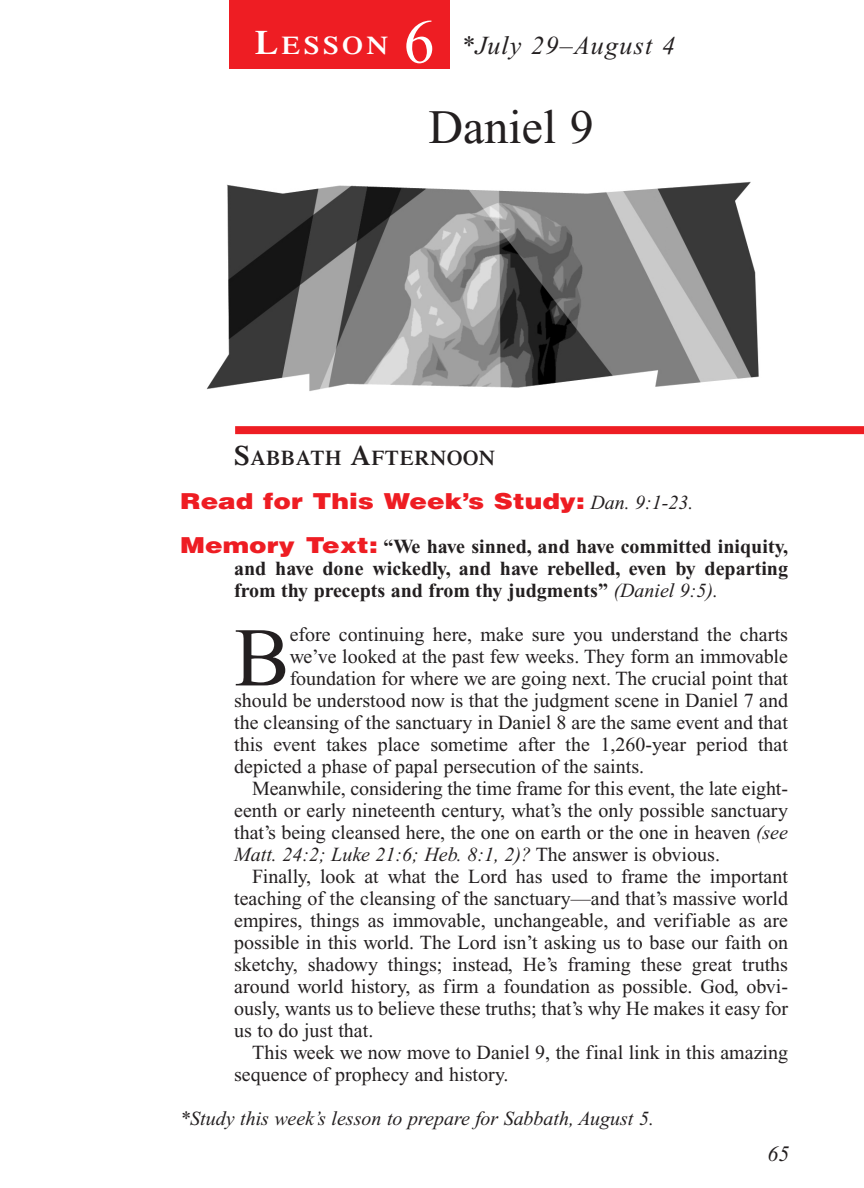
<style>
.page{position:relative;width:864px;height:1188px;background:#fff}
.page>*{position:absolute;margin:0;border:0;box-sizing:border-box;transform-origin:0 0}
.t1{font:83.4px "Times New Roman";color:#231f20}
.t2{font:62px "Times New Roman";color:#fff}
.t3{font:48px "Times New Roman";color:#231f20}
.t4{font:italic 26px "Times New Roman";letter-spacing:.05em;color:#231f20}
.t5{font:600 25.6px "Times";letter-spacing:.135em;color:#fff;scale:1.1 1}
.t6{font:900 22px "Helvetica";color:#ee1d23;scale:1.2 1}
.t7{font:italic 22px "Times New Roman";color:#231f20}
.t8{font:600 21px "Times";letter-spacing:.035em;color:#231f20}
.t9{font:20px "Times New Roman";color:#231f20}
.t10{font:700 20px/22px "Times New Roman";color:#231f20;text-align:justify}
.t11{font:italic 20px "Times New Roman";color:#231f20}
.s1{font-size:34px}
.s2{font-size:28px}
.s3{font-family:"Times New Roman";font-weight:400;font-style:italic;font-size:20px;color:#231f20}
.s4{font-family:"Helvetica";font-weight:900;font-size:22px;color:#ee1d23}
.s5{font-weight:400;font-style:italic}
.s6{font-style:italic}
.s7{font-style:normal}
</style>
<div class="page">
<div style="left:229px;top:0;width:221px;height:69px;background:#ee1d23"></div>
<div style="left:235px;top:426px;width:629px;height:8px;background:#ee1d23"></div>
<img style="left:206px;top:181px;width:553px;height:210px">
<p class="t5" style="left:255px;top:35px;width:123px"><span class="s1">L</span>ESSON</p>
<h2 class="t2" style="left:404px;top:19px;width:32px">6</h2>
<h3 class="t4" style="left:461px;top:36px;width:215px">*July 29–August 4</h3>
<h3 class="t3" style="left:429px;top:110px;width:167px">Daniel 9</h3>
<p class="t8" style="left:234px;top:451px;width:263px"><span class="s2">S</span>ABBATH <span class="s2">A</span>FTERNOON</p>
<p class="t6" style="left:180px;top:489px;width:429px">Read for This Week’s Study: <span class="s3">Dan. 9:1-23.</span></p>
<p class="t10" style="left:234px;top:538px;width:555px;text-indent:-54px"><span class="s4">Memory Text:</span> “We have sinned, and have committed iniquity, and have done wickedly, and have rebelled, even by departing from thy precepts and from thy judgments” <span class="s5">(Daniel 9:5).</span></p>
<h1 class="t1" style="left:234px;top:628px;width:57px">B</h1>
<p class="t9" style="left:290px;top:628px;width:500px">efore continuing here, make sure you understand the charts</p>
<p class="t9" style="left:290px;top:650px;width:500px">we’ve looked at the past few weeks. They form an immovable</p>
<p class="t9" style="left:290px;top:672px;width:500px">foundation for where we are going next. The crucial point that</p>
<p class="t9" style="left:234px;top:694px;width:555px">should be understood now is that the judgment scene in Daniel 7 and</p>
<p class="t9" style="left:234px;top:716px;width:555px">the cleansing of the sanctuary in Daniel 8 are the same event and that</p>
<p class="t9" style="left:234px;top:738px;width:555px">this event takes place sometime after the 1,260-year period that</p>
<p class="t9" style="left:234px;top:760px;width:412px">depicted a phase of papal persecution of the saints.</p>
<p class="t9" style="left:252px;top:782px;width:537px">Meanwhile, considering the time frame for this event, the late eight-</p>
<p class="t9" style="left:234px;top:804px;width:555px">eenth or early nineteenth century, what’s the only possible sanctuary</p>
<p class="t9" style="left:234px;top:826px;width:555px">that’s being cleansed here, the one on earth or the one in heaven <span class="s6">(see</span></p>
<p class="t11" style="left:234px;top:848px;width:487px">Matt. 24:2; Luke 21:6; Heb. 8:1, 2)? <span class="s7">The answer is obvious.</span></p>
<p class="t9" style="left:252px;top:870px;width:537px">Finally, look at what the Lord has used to frame the important</p>
<p class="t9" style="left:234px;top:892px;width:555px">teaching of the cleansing of the sanctuary—and that’s massive world</p>
<p class="t9" style="left:234px;top:914px;width:555px">empires, things as immovable, unchangeable, and verifiable as are</p>
<p class="t9" style="left:234px;top:936px;width:555px">possible in this world. The Lord isn’t asking us to base our faith on</p>
<p class="t9" style="left:234px;top:958px;width:555px">sketchy, shadowy things; instead, He’s framing these great truths</p>
<p class="t9" style="left:234px;top:980px;width:556px">around world history, as firm a foundation as possible. God, obvi-</p>
<p class="t9" style="left:234px;top:1002px;width:556px">ously, wants us to believe these truths; that’s why He makes it easy for</p>
<p class="t9" style="left:234px;top:1024px;width:141px">us to do just that.</p>
<p class="t9" style="left:252px;top:1046px;width:538px">This week we now move to Daniel 9, the final link in this amazing</p>
<p class="t9" style="left:234px;top:1068px;width:276px">sequence of prophecy and history.</p>
<p class="t11" style="left:180px;top:1112px;width:475px">*Study this week’s lesson to prepare for Sabbath, August 5.</p>
<p class="t7" style="left:767px;top:1146px;width:23px">65</p>
</div>
